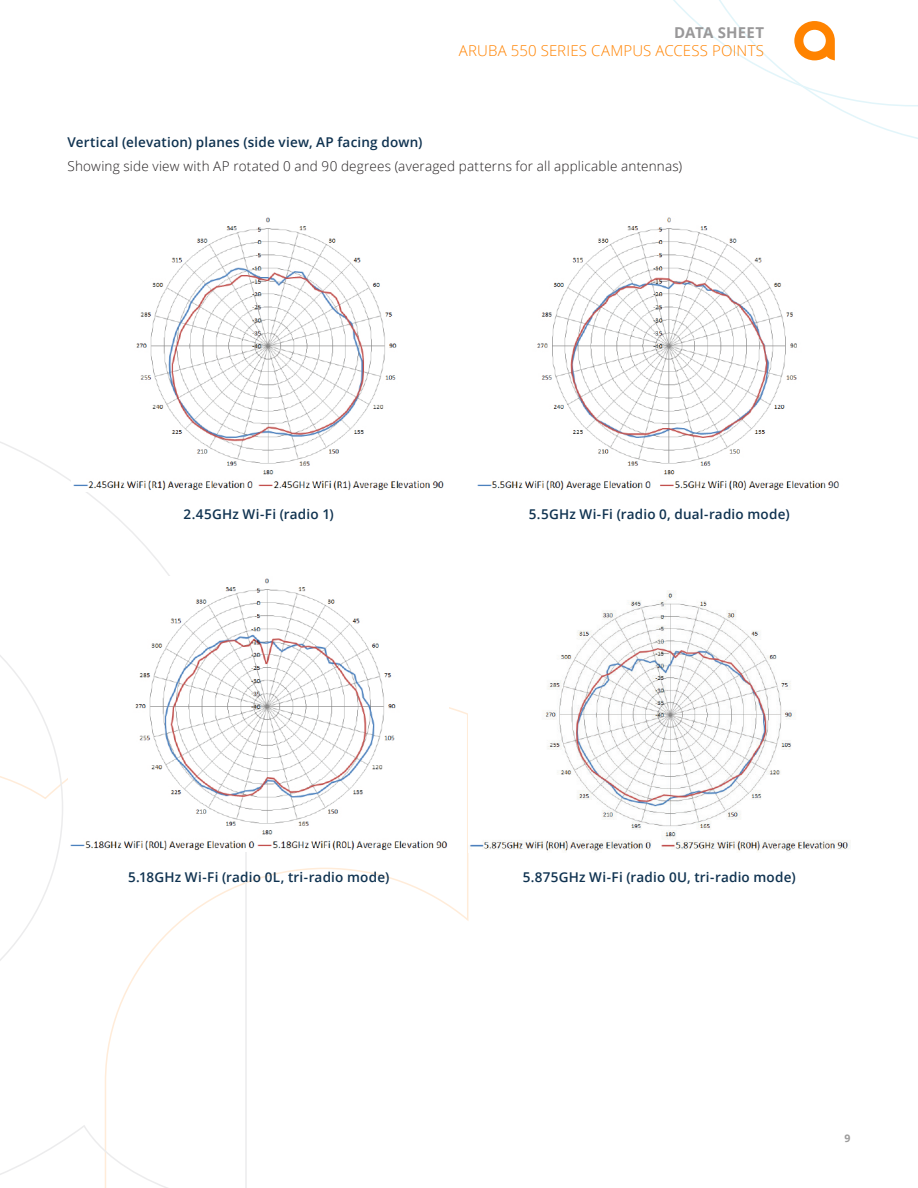
<style>
.page{position:relative;width:918px;height:1188px;background:#fff}
.page>*{position:absolute;margin:0;border:0;box-sizing:border-box;transform-origin:0 0}
.t1{font:300 15px "Open Sans";letter-spacing:.01em;color:#ff8300}
.t2{font:700 15px "Open Sans";letter-spacing:.01em;color:#999899}
.Body__Subhead_9_14_S{font:600 13.5px "Open Sans";letter-spacing:.015em;color:#0f3250}
.Body__Text_9_14_Ligh{font:300 13.5px "Open Sans";letter-spacing:.015em;color:#231f20}
.t3{font:700 10.5px "Open Sans";color:#9c9b9b}
</style>
<div class="page">
<svg style="left:0;top:441px;width:248px;height:747px"></svg>
<svg style="left:673px;top:0;width:245px;height:139px"></svg>
<img style="left:72px;top:217px;width:372px;height:274px">
<img style="left:477px;top:217px;width:362px;height:273px">
<img style="left:69px;top:577px;width:379px;height:275px">
<img style="left:470px;top:592px;width:380px;height:260px">
<p class="t2" style="left:674px;top:22px;width:92px">DATA SHEET</p>
<p class="t1" style="left:459px;top:41px;width:307px">ARUBA 550 SERIES CAMPUS ACCESS POINTS</p>
<p class="Body__Subhead_9_14_S" style="left:68px;top:133px;width:356px">Vertical (elevation) planes (side view, AP facing down)</p>
<p class="Body__Text_9_14_Ligh" style="left:68px;top:157px;width:616px">Showing side view with AP rotated 0 and 90 degrees (averaged patterns for all applicable antennas)</p>
<p class="Body__Subhead_9_14_S" style="left:184px;top:505px;width:152px">2.45GHz Wi-Fi (radio 1)</p>
<p class="Body__Subhead_9_14_S" style="left:529px;top:505px;width:262px">5.5GHz Wi-Fi (radio 0, dual-radio mode)</p>
<p class="Body__Subhead_9_14_S" style="left:128px;top:868px;width:263px">5.18GHz Wi-Fi (radio 0L, tri-radio mode)</p>
<p class="Body__Subhead_9_14_S" style="left:523px;top:868px;width:274px">5.875GHz Wi-Fi (radio 0U, tri-radio mode)</p>
<p class="t3" style="left:845px;top:1131px;width:7px">9</p>
</div>
